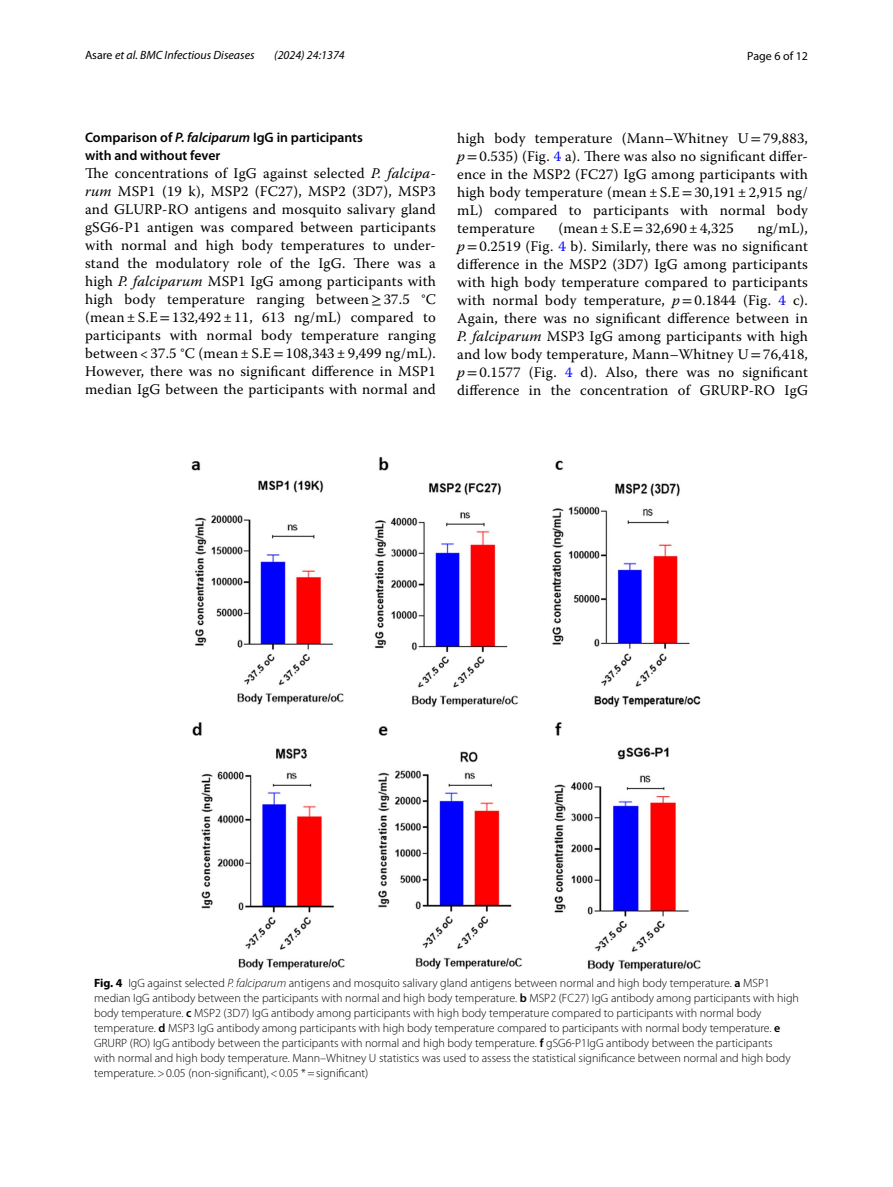
<style>
.page{position:relative;width:893px;height:1187px;background:#fff}
.page>*{position:absolute;margin:0;border:0;box-sizing:border-box;transform-origin:0 0}
.t1{font:14.7px/18px "Warnock Pro";letter-spacing:.015em;color:#000;text-align:justify}
.t2{font:600 13.8px/18px "Myriad Pro";color:#000}
.t3{font:300 12px/15px "Myriad Pro";color:#000}
.t4{font:italic 12px "Myriad Pro";color:#000}
.t5{font:12px "Myriad Pro";color:#000}
.s1{font-style:normal}
.s2{font-style:italic}
.s3{font-family:"STIX"}
.s4{color:#00f}
.s5{font-weight:700}
.s6{font-weight:600}
</style>
<div class="page">
<img style="left:191px;top:457px;width:510px;height:515px">
<p class="t4" style="left:85px;top:48px;width:171px"><span class="s1">Asare</span> et al. BMC Infectious Diseases</p>
<p class="t4" style="left:274px;top:48px;width:72px">(2024) 24:1374</p>
<p class="t5" style="left:747px;top:48px;width:62px">Page 6 of 12</p>
<p class="t2" style="left:85px;top:128px;width:279px">Comparison of <span class="s2">P. falciparum</span> IgG in participants with and without fever</p>
<p class="t1" style="left:85px;top:164px;width:352px">The concentrations of IgG against selected <span class="s2">P. falcipa&shy;rum</span> MSP1 (19 k), MSP2 (FC27), MSP2 (3D7), MSP3 and GLURP-RO antigens and mosquito salivary gland gSG6-P1 antigen was compared between participants with normal and high body temperatures to under&shy;stand the modulatory role of the IgG. There was a high <span class="s2">P. falciparum</span> MSP1 IgG among participants with high body temperature ranging between<span class="s3">≥</span>37.5 °C (mean ± S.E<span class="s3">=</span>132,492 ± 11, 613 ng/mL) compared to participants with normal body temperature ranging between &lt; 37.5 °C (mean ± S.E<span class="s3">=</span>108,343 ± 9,499 ng/mL).<br>However, there was no significant difference in MSP1 median IgG between the participants with normal and</p>
<p class="t1" style="left:457px;top:128px;width:352px">high body temperature (Mann–Whitney U <span class="s3">=</span>79,883, <span class="s2">p</span><span class="s3">=</span>0.535) (Fig. <span class="s4">4</span> a). There was also no significant differ&shy;ence in the MSP2 (FC27) IgG among participants with high body temperature (mean ± S.E<span class="s3">=</span>30,191 ± 2,915 ng/ mL) compared to participants with normal body temperature</p>
<p class="t1" style="left:558px;top:219px;width:177px">(mean ± S.E<span class="s3">=</span>32,690 ± 4,325</p>
<p class="t1" style="left:457px;top:219px;width:352px;text-indent:300px">ng/mL), <span class="s2">p</span><span class="s3">=</span>0.2519 (Fig. <span class="s4">4</span> b). Similarly, there was no significant difference in the MSP2 (3D7) IgG among participants with high body temperature compared to participants with normal body temperature, <span class="s2">p</span><span class="s3">=</span>0.1844 (Fig. <span class="s4">4</span> c).<br>Again, there was no significant difference between in <span class="s2">P. falciparum</span> MSP3 IgG among participants with high and low body temperature, Mann–Whitney U <span class="s3">=</span>76,418, <span class="s2">p</span><span class="s3">=</span>0.1577 (Fig. <span class="s4">4</span> d). Also, there was no significant difference in the concentration of GRURP-RO IgG</p>
<p class="t3" style="left:94px;top:976px;width:706px"><span class="s5">Fig. 4</span> IgG against selected <span class="s2">P. falciparum</span> antigens and mosquito salivary gland antigens between normal and high body temperature. <span class="s6">a</span> MSP1 median IgG antibody between the participants with normal and high body temperature. <span class="s6">b</span> MSP2 (FC27) IgG antibody among participants with high body temperature. <span class="s6">c</span> MSP2 (3D7) IgG antibody among participants with high body temperature compared to participants with normal body temperature. <span class="s6">d</span> MSP3 IgG antibody among participants with high body temperature compared to participants with normal body temperature. <span class="s6">e </span>GRURP (RO) IgG antibody between the participants with normal and high body temperature. <span class="s6">f</span> gSG6-P1IgG antibody between the participants<br>with normal and high body temperature. Mann–Whitney U statistics was used to assess the statistical significance between normal and high body temperature.&gt;0.05 (non-significant),&lt;0.05 *=significant)</p>
</div>
